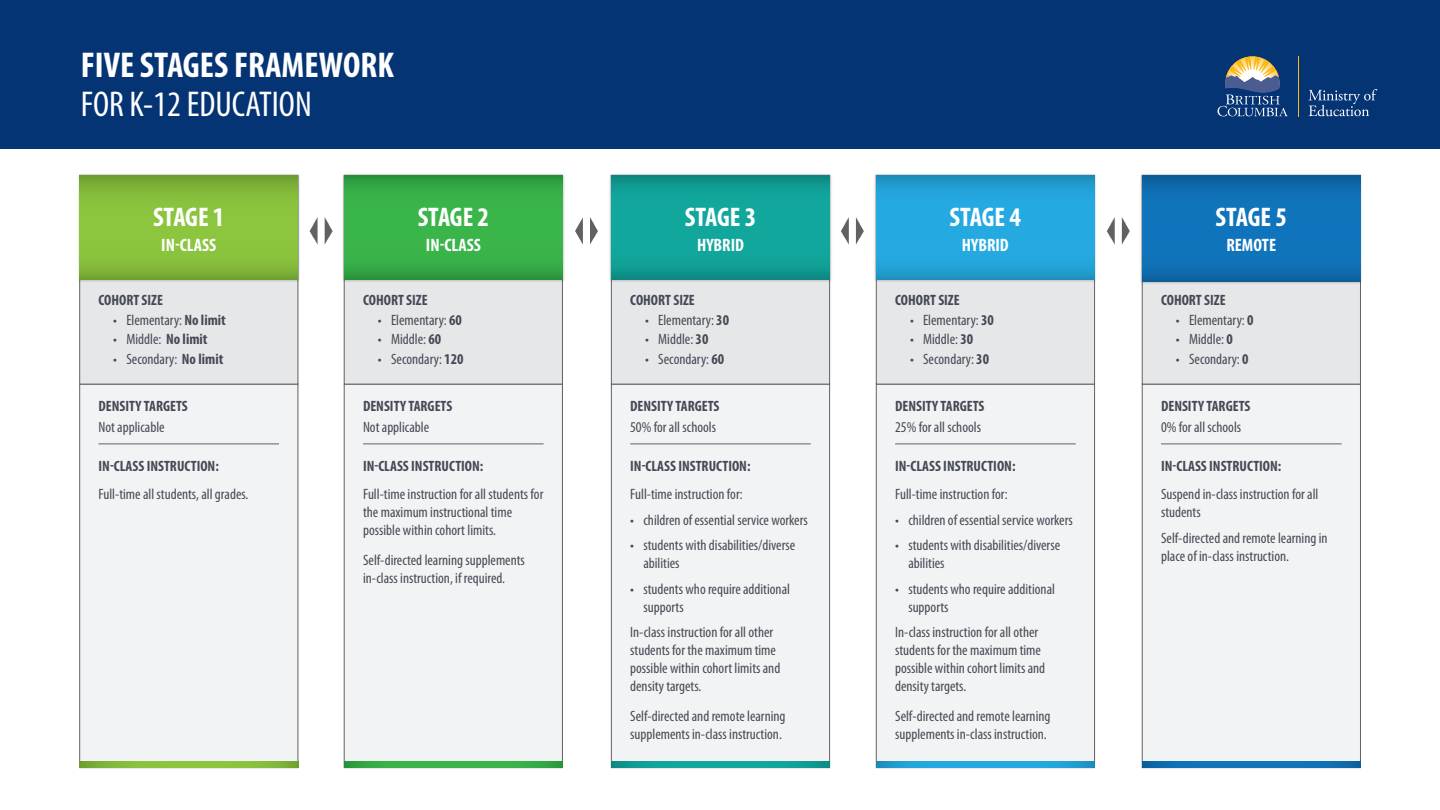
<style>
.page{position:relative;width:1440px;height:810px;background:#fff}
.page>*{position:absolute;margin:0;border:0;box-sizing:border-box;transform-origin:0 0}
.t1{font:700 condensed 36px "Myriad Pro";color:#fff}
.t2{font:condensed 36px "Myriad Pro";color:#fff}
.t3{font:700 condensed 27px "Myriad Pro";letter-spacing:-.01em;color:#fff}
.t4{font:700 condensed 18px "Myriad Pro";color:#fff}
.t5{font:condensed 15px/18px "Myriad Pro";color:#444a55}
.t6{font:700 condensed 15px "Myriad Pro";color:#444a55}
.s1{font-weight:700}
</style>
<div class="page">
<div style="left:0;top:0;width:1440px;height:148px;background:#053474"></div>
<svg style="left:1308px;top:89px;width:69px;height:27px"></svg>
<svg style="left:1217px;top:56px;width:70px;height:60px"></svg>
<hr style="left:1298px;top:56px;width:1px;height:60px;background:#fcb814">
<div style="left:79px;top:384px;width:219px;height:384px;background:#f2f3f4;border:1px solid #606160"></div>
<div style="left:1142px;top:384px;width:218px;height:384px;background:#f2f3f4;border:1px solid #606160"></div>
<div style="left:876px;top:384px;width:219px;height:384px;background:#f2f3f4;border:1px solid #606160"></div>
<div style="left:611px;top:384px;width:219px;height:384px;background:#f2f3f4;border:1px solid #606160"></div>
<div style="left:344px;top:384px;width:219px;height:384px;background:#f2f3f4;border:1px solid #606160"></div>
<div style="left:344px;top:175px;width:219px;height:209px;background:#e6e7e9;border:1px solid #606160"></div>
<div style="left:79px;top:175px;width:219px;height:209px;background:#e6e7e9"></div>
<div style="left:611px;top:175px;width:219px;height:209px;background:#e6e7e9;border:1px solid #606160"></div>
<div style="left:876px;top:175px;width:219px;height:209px;background:#e6e7e9;border:1px solid #606160"></div>
<div style="left:1142px;top:175px;width:218px;height:209px;background:#e6e7e9"></div>
<svg style="left:80px;top:762px;width:218px;height:6px"></svg>
<svg style="left:344px;top:762px;width:218px;height:6px"></svg>
<svg style="left:611px;top:762px;width:218px;height:6px"></svg>
<svg style="left:876px;top:762px;width:218px;height:6px"></svg>
<svg style="left:1142px;top:762px;width:218px;height:6px"></svg>
<img style="left:874px;top:174px;width:222px;height:110px">
<svg style="left:876px;top:175px;width:218px;height:104px;background:#22a4d9"></svg>
<svg style="left:310px;top:217px;width:8px;height:28px"></svg>
<svg style="left:325px;top:217px;width:7px;height:27px"></svg>
<svg style="left:575px;top:217px;width:8px;height:28px"></svg>
<svg style="left:590px;top:217px;width:8px;height:28px"></svg>
<svg style="left:841px;top:217px;width:8px;height:28px"></svg>
<svg style="left:856px;top:217px;width:8px;height:27px"></svg>
<svg style="left:1107px;top:217px;width:8px;height:28px"></svg>
<svg style="left:1122px;top:217px;width:7px;height:27px"></svg>
<img style="left:78px;top:174px;width:222px;height:110px">
<svg style="left:80px;top:175px;width:218px;height:104px;background:#84bc3b"></svg>
<img style="left:342px;top:174px;width:223px;height:110px">
<svg style="left:344px;top:175px;width:219px;height:104px;background:#36ad46"></svg>
<img style="left:609px;top:174px;width:223px;height:110px">
<svg style="left:611px;top:175px;width:219px;height:104px;background:#10a097"></svg>
<img style="left:1140px;top:174px;width:222px;height:112px">
<svg style="left:1142px;top:175px;width:218px;height:106px;background:#0f6fb4"></svg>
<hr style="left:98px;top:444px;width:181px;height:1px;background:#606160">
<hr style="left:363px;top:444px;width:181px;height:1px;background:#606160">
<hr style="left:630px;top:444px;width:181px;height:1px;background:#606160">
<hr style="left:895px;top:444px;width:181px;height:1px;background:#606160">
<hr style="left:1161px;top:444px;width:180px;height:1px;background:#606160">
<h1 class="t1" style="left:81px;top:43px;width:315px">FIVE STAGES FRAMEWORK</h1>
<h1 class="t2" style="left:81px;top:83px;width:233px">FOR K-12 EDUCATION</h1>
<h2 class="t3" style="left:153px;top:200px;width:73px">STAGE 1</h2>
<p class="t4" style="left:161px;top:233px;width:56px">IN-CLASS</p>
<h2 class="t3" style="left:418px;top:200px;width:73px">STAGE 2</h2>
<p class="t4" style="left:426px;top:233px;width:56px">IN-CLASS</p>
<p class="t6" style="left:98px;top:291px;width:66px">COHORT SIZE</p>
<p class="t5" style="left:113px;top:311px;width:114px">• Elementary: <span class="s1">No limit</span></p>
<p class="t5" style="left:113px;top:330px;width:96px">• Middle: <span class="s1">No limit</span></p>
<p class="t5" style="left:113px;top:350px;width:112px">• Secondary: <span class="s1">No limit</span></p>
<p class="t6" style="left:98px;top:397px;width:91px">DENSITY TARGETS</p>
<p class="t5" style="left:98px;top:418px;width:68px">Not applicable</p>
<p class="t6" style="left:99px;top:456px;width:122px">IN-CLASS INSTRUCTION:</p>
<p class="t5" style="left:99px;top:485px;width:151px">Full-time all students, all grades.</p>
<p class="t6" style="left:363px;top:291px;width:66px">COHORT SIZE</p>
<p class="t5" style="left:378px;top:311px;width:85px">• Elementary: <span class="s1">60</span></p>
<p class="t5" style="left:378px;top:330px;width:65px">• Middle: <span class="s1">60</span></p>
<p class="t5" style="left:378px;top:350px;width:87px">• Secondary: <span class="s1">120</span></p>
<p class="t6" style="left:363px;top:397px;width:91px">DENSITY TARGETS</p>
<p class="t5" style="left:363px;top:418px;width:68px">Not applicable</p>
<p class="t6" style="left:363px;top:456px;width:122px">IN-CLASS INSTRUCTION:</p>
<p class="t5" style="left:363px;top:485px;width:182px">Full-time instruction for all students for the maximum instructional time possible within cohort limits.</p>
<p class="t5" style="left:363px;top:551px;width:163px">Self-directed learning supplements in-class instruction, if required.</p>
<h2 class="t3" style="left:685px;top:200px;width:73px">STAGE 3</h2>
<p class="t4" style="left:697px;top:233px;width:48px">HYBRID</p>
<p class="t6" style="left:630px;top:291px;width:66px">COHORT SIZE</p>
<p class="t5" style="left:645px;top:311px;width:85px">• Elementary: <span class="s1">30</span></p>
<p class="t5" style="left:645px;top:330px;width:65px">• Middle: <span class="s1">30</span></p>
<p class="t5" style="left:645px;top:350px;width:81px">• Secondary: <span class="s1">60</span></p>
<p class="t6" style="left:630px;top:397px;width:91px">DENSITY TARGETS</p>
<p class="t5" style="left:630px;top:418px;width:87px">50% for all schools</p>
<p class="t6" style="left:630px;top:456px;width:122px">IN-CLASS INSTRUCTION:</p>
<p class="t5" style="left:630px;top:485px;width:114px">Full-time instruction for:</p>
<p class="t5" style="left:630px;top:510px;width:179px">• children of essential service workers</p>
<p class="t5" style="left:643px;top:536px;width:153px;text-indent:-13px">• students with disabilities/diverse abilities</p>
<p class="t5" style="left:643px;top:579px;width:148px;text-indent:-13px">• students who require additional supports</p>
<p class="t5" style="left:630px;top:623px;width:152px">In-class instruction for all other students for the maximum time possible within cohort limits and density targets.</p>
<p class="t5" style="left:630px;top:707px;width:157px">Self-directed and remote learning supplements in-class instruction.</p>
<h2 class="t3" style="left:949px;top:200px;width:73px">STAGE 4</h2>
<p class="t4" style="left:962px;top:233px;width:48px">HYBRID</p>
<p class="t6" style="left:895px;top:291px;width:66px">COHORT SIZE</p>
<p class="t5" style="left:910px;top:311px;width:85px">• Elementary: <span class="s1">30</span></p>
<p class="t5" style="left:910px;top:330px;width:65px">• Middle: <span class="s1">30</span></p>
<p class="t5" style="left:910px;top:350px;width:81px">• Secondary: <span class="s1">30</span></p>
<p class="t6" style="left:895px;top:397px;width:91px">DENSITY TARGETS</p>
<p class="t5" style="left:895px;top:418px;width:87px">25% for all schools</p>
<p class="t6" style="left:895px;top:456px;width:122px">IN-CLASS INSTRUCTION:</p>
<p class="t5" style="left:895px;top:485px;width:114px">Full-time instruction for:</p>
<p class="t5" style="left:895px;top:510px;width:179px">• children of essential service workers</p>
<p class="t5" style="left:908px;top:536px;width:153px;text-indent:-13px">• students with disabilities/diverse abilities</p>
<p class="t5" style="left:908px;top:579px;width:148px;text-indent:-13px">• students who require additional supports</p>
<p class="t5" style="left:895px;top:623px;width:152px">In-class instruction for all other students for the maximum time possible within cohort limits and density targets.</p>
<p class="t5" style="left:895px;top:707px;width:157px">Self-directed and remote learning supplements in-class instruction.</p>
<h2 class="t3" style="left:1215px;top:200px;width:73px">STAGE 5</h2>
<p class="t4" style="left:1226px;top:233px;width:51px">REMOTE</p>
<p class="t6" style="left:1161px;top:291px;width:66px">COHORT SIZE</p>
<p class="t5" style="left:1176px;top:311px;width:79px">• Elementary: <span class="s1">0</span></p>
<p class="t5" style="left:1176px;top:330px;width:58px">• Middle: <span class="s1">0</span></p>
<p class="t5" style="left:1176px;top:350px;width:74px">• Secondary: <span class="s1">0</span></p>
<p class="t6" style="left:1161px;top:397px;width:91px">DENSITY TARGETS</p>
<p class="t5" style="left:1161px;top:418px;width:82px">0% for all schools</p>
<p class="t6" style="left:1161px;top:456px;width:122px">IN-CLASS INSTRUCTION:</p>
<p class="t5" style="left:1161px;top:485px;width:159px">Suspend in-class instruction for all students</p>
<p class="t5" style="left:1161px;top:528px;width:168px">Self-directed and remote learning in place of in-class instruction.</p>
</div>
